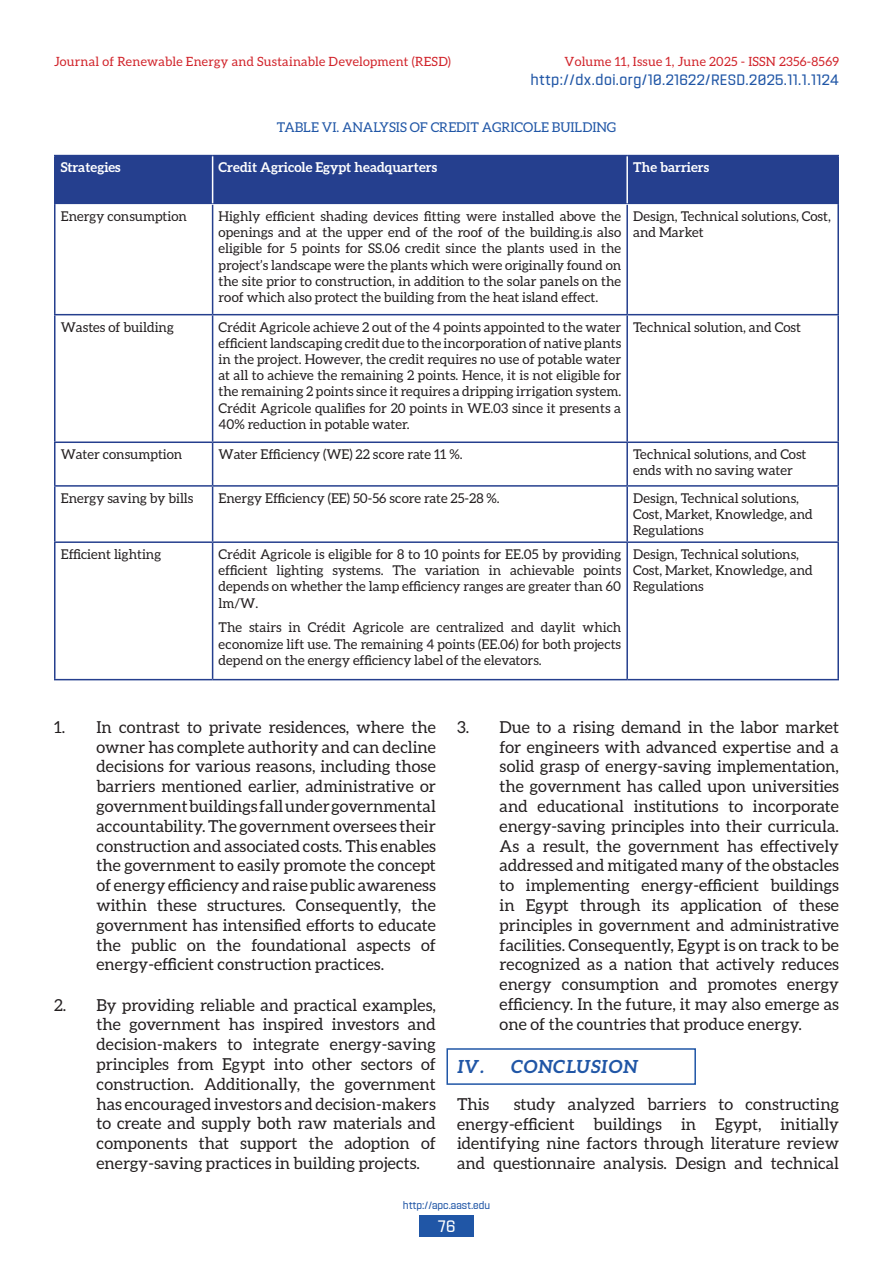
<style>
.page{position:relative;width:893px;height:1263px;background:#fff}
.page>*{position:absolute;margin:0;border:0;box-sizing:border-box;transform-origin:0 0}
.t1{font:italic 700 18px "Aleo";letter-spacing:.01em;color:#2056a6}
.t2{font:16.5px/19.8px "Aleo";color:#231f20;text-align:justify}
.t3{font:semi-condensed 16.5px "Navine Demo";color:#fff}
.t4{font:semi-condensed 15px "Navine Demo";letter-spacing:.03em;color:#2056a6}
.t5{font:13.5px/16.2px "Aleo";color:#231f20;text-align:justify}
.t6{font:700 13.5px "Aleo";color:#fff}
.t7{font:13.5px "Aleo";color:#2056a6}
.t8{font:12.75px "Aleo";letter-spacing:.02em;color:#d1232a}
.t9{font:semi-condensed 10.5px "Navine Demo";color:#2056a6}
</style>
<div class="page">
<div style="left:419px;top:1215px;width:54px;height:21px;background:#2056a6"></div>
<div style="left:56px;top:156px;width:781px;height:48px;background:#253f8e"></div>
<hr style="left:54px;top:314px;width:159px;height:1px;background:#253f8e">
<hr style="left:213px;top:314px;width:414px;height:1px;background:#253f8e">
<hr style="left:627px;top:314px;width:212px;height:1px;background:#253f8e">
<hr style="left:54px;top:441px;width:159px;height:2px;background:#253f8e">
<hr style="left:213px;top:441px;width:414px;height:2px;background:#253f8e">
<hr style="left:627px;top:441px;width:212px;height:2px;background:#253f8e">
<hr style="left:54px;top:485px;width:159px;height:2px;background:#253f8e">
<hr style="left:213px;top:485px;width:414px;height:2px;background:#253f8e">
<hr style="left:627px;top:485px;width:212px;height:2px;background:#253f8e">
<hr style="left:54px;top:541px;width:159px;height:2px;background:#253f8e">
<hr style="left:213px;top:541px;width:414px;height:2px;background:#253f8e">
<hr style="left:627px;top:541px;width:212px;height:2px;background:#253f8e">
<hr style="left:54px;top:155px;width:159px;height:1px;background:#253f8e">
<hr style="left:54px;top:156px;width:2px;height:48px;background:#253f8e">
<hr style="left:213px;top:155px;width:414px;height:1px;background:#253f8e">
<hr style="left:627px;top:155px;width:212px;height:1px;background:#253f8e">
<hr style="left:837px;top:156px;width:2px;height:48px;background:#253f8e">
<hr style="left:54px;top:204px;width:2px;height:110px;background:#253f8e">
<hr style="left:212px;top:205px;width:1px;height:109px;background:#253f8e">
<hr style="left:626px;top:205px;width:2px;height:109px;background:#253f8e">
<hr style="left:837px;top:204px;width:2px;height:110px;background:#253f8e">
<hr style="left:54px;top:315px;width:2px;height:126px;background:#253f8e">
<hr style="left:212px;top:315px;width:1px;height:126px;background:#253f8e">
<hr style="left:626px;top:315px;width:2px;height:126px;background:#253f8e">
<hr style="left:837px;top:315px;width:2px;height:126px;background:#253f8e">
<hr style="left:54px;top:443px;width:2px;height:42px;background:#253f8e">
<hr style="left:212px;top:443px;width:1px;height:42px;background:#253f8e">
<hr style="left:626px;top:443px;width:2px;height:42px;background:#253f8e">
<hr style="left:837px;top:443px;width:2px;height:42px;background:#253f8e">
<hr style="left:54px;top:487px;width:2px;height:54px;background:#253f8e">
<hr style="left:212px;top:487px;width:1px;height:54px;background:#253f8e">
<hr style="left:626px;top:487px;width:2px;height:54px;background:#253f8e">
<hr style="left:837px;top:487px;width:2px;height:54px;background:#253f8e">
<hr style="left:54px;top:543px;width:2px;height:136px;background:#253f8e">
<hr style="left:212px;top:543px;width:1px;height:136px;background:#253f8e">
<hr style="left:626px;top:543px;width:2px;height:136px;background:#253f8e">
<hr style="left:837px;top:543px;width:2px;height:136px;background:#253f8e">
<hr style="left:54px;top:679px;width:159px;height:1px;background:#253f8e">
<hr style="left:213px;top:679px;width:414px;height:1px;background:#253f8e">
<hr style="left:627px;top:679px;width:212px;height:1px;background:#253f8e">
<hr style="left:212px;top:156px;width:1px;height:47px;background:#fff">
<hr style="left:626px;top:156px;width:2px;height:47px;background:#fff">
<div style="left:446px;top:1048px;width:250px;height:37px;border:2px solid #2056a6"></div>
<p class="t8" style="left:54px;top:54px;width:398px">Journal of Renewable Energy and Sustainable Development (RESD)</p>
<p class="t8" style="left:564px;top:54px;width:276px">Volume 11, Issue 1, June 2025 - ISSN 2356-8569</p>
<p class="t4" style="left:530px;top:72px;width:310px">http://dx.doi.org/10.21622/RESD.2025.11.1.1124</p>
<p class="t7" style="left:277px;top:119px;width:341px">TABLE VI. ANALYSIS OF CREDIT AGRICOLE BUILDING</p>
<p class="t6" style="left:61px;top:160px;width:61px">Strategies</p>
<p class="t6" style="left:219px;top:160px;width:220px">Credit Agricole Egypt headquarters</p>
<p class="t6" style="left:633px;top:160px;width:77px">The barriers</p>
<p class="t5" style="left:61px;top:208px;width:128px">Energy consumption</p>
<p class="t5" style="left:219px;top:208px;width:404px">Highly efficient shading devices fitting were installed above the openings and at the upper end of the roof of the building.is also eligible for 5 points for SS.06 credit since the plants used in the project’s landscape were the plants which were originally found on the site prior to construction, in addition to the solar panels on the roof which also protect the building from the heat island effect.</p>
<p class="t5" style="left:633px;top:208px;width:199px">Design, Technical solutions, Cost, and Market</p>
<p class="t5" style="left:61px;top:318px;width:115px">Wastes of building</p>
<p class="t5" style="left:219px;top:318px;width:404px">Crédit Agricole achieve 2 out of the 4 points appointed to the water efficient landscaping credit due to the incorporation of native plants in the project. However, the credit requires no use of potable water at all to achieve the remaining 2 points. Hence, it is not eligible for the remaining 2 points since it requires a dripping irrigation system.<br>Crédit Agricole qualifies for 20 points in WE.03 since it presents a 40% reduction in potable water.</p>
<p class="t5" style="left:633px;top:318px;width:169px">Technical solution, and Cost</p>
<p class="t5" style="left:61px;top:446px;width:123px">Water consumption</p>
<p class="t5" style="left:219px;top:446px;width:246px">Water Efficiency (WE) 22 score rate 11 %.</p>
<p class="t5" style="left:633px;top:446px;width:175px">Technical solutions, and Cost ends with no saving water</p>
<p class="t5" style="left:61px;top:490px;width:134px">Energy saving by bills</p>
<p class="t5" style="left:219px;top:490px;width:283px">Energy Efficiency (EE) 50-56 score rate 25-28 %.</p>
<p class="t5" style="left:633px;top:490px;width:181px;text-align:left">Design, Technical solutions,<br>Cost, Market, Knowledge, and<br>Regulations</p>
<p class="t5" style="left:61px;top:546px;width:102px">Efficient lighting</p>
<p class="t5" style="left:219px;top:546px;width:404px">Crédit Agricole is eligible for 8 to 10 points for EE.05 by providing efficient lighting systems. The variation in achievable points depends on whether the lamp efficiency ranges are greater than 60 lm/W.</p>
<p class="t5" style="left:219px;top:619px;width:404px">The stairs in Crédit Agricole are centralized and daylit which economize lift use. The remaining 4 points (EE.06) for both projects depend on the energy efficiency label of the elevators.</p>
<p class="t5" style="left:633px;top:546px;width:181px;text-align:left">Design, Technical solutions,<br>Cost, Market, Knowledge, and<br>Regulations</p>
<p class="t2" style="left:97px;top:717px;width:341px;text-indent:-43px">1. In contrast to private residences, where the owner has complete authority and can decline decisions for various reasons, including those barriers mentioned earlier, administrative or government buildings fall under governmental accountability. The government oversees their construction and associated costs. This enables the government to easily promote the concept of energy efficiency and raise public awareness within these structures. Consequently, the government has intensified efforts to educate the public on the foundational aspects of energy-efficient construction practices.</p>
<p class="t2" style="left:97px;top:994px;width:341px;text-indent:-43px">2. By providing reliable and practical examples, the government has inspired investors and decision-makers to integrate energy-saving principles from Egypt into other sectors of construction. Additionally, the government has encouraged investors and decision-makers to create and supply both raw materials and components that support the adoption of energy-saving practices in building projects.</p>
<p class="t2" style="left:500px;top:717px;width:341px;text-indent:-43px">3. Due to a rising demand in the labor market for engineers with advanced expertise and a solid grasp of energy-saving implementation, the government has called upon universities and educational institutions to incorporate energy-saving principles into their curricula.<br>As a result, the government has effectively addressed and mitigated many of the obstacles to implementing energy-efficient buildings in Egypt through its application of these principles in government and administrative facilities. Consequently, Egypt is on track to be recognized as a nation that actively reduces energy consumption and promotes energy efficiency. In the future, it may also emerge as one of the countries that produce energy.</p>
<p class="t1" style="left:457px;top:1056px;width:183px">IV. CONCLUSION</p>
<p class="t2" style="left:457px;top:1094px;width:34px">This</p>
<p class="t2" style="left:457px;top:1094px;width:383px;text-indent:57px">study analyzed barriers to constructing energy-efficient buildings in Egypt, initially identifying nine factors through literature review and questionnaire analysis. Design and technical</p>
<p class="t9" style="left:403px;top:1200px;width:89px">http://apc.aast.edu</p>
<p class="t3" style="left:438px;top:1217px;width:19px">76</p>
</div>
